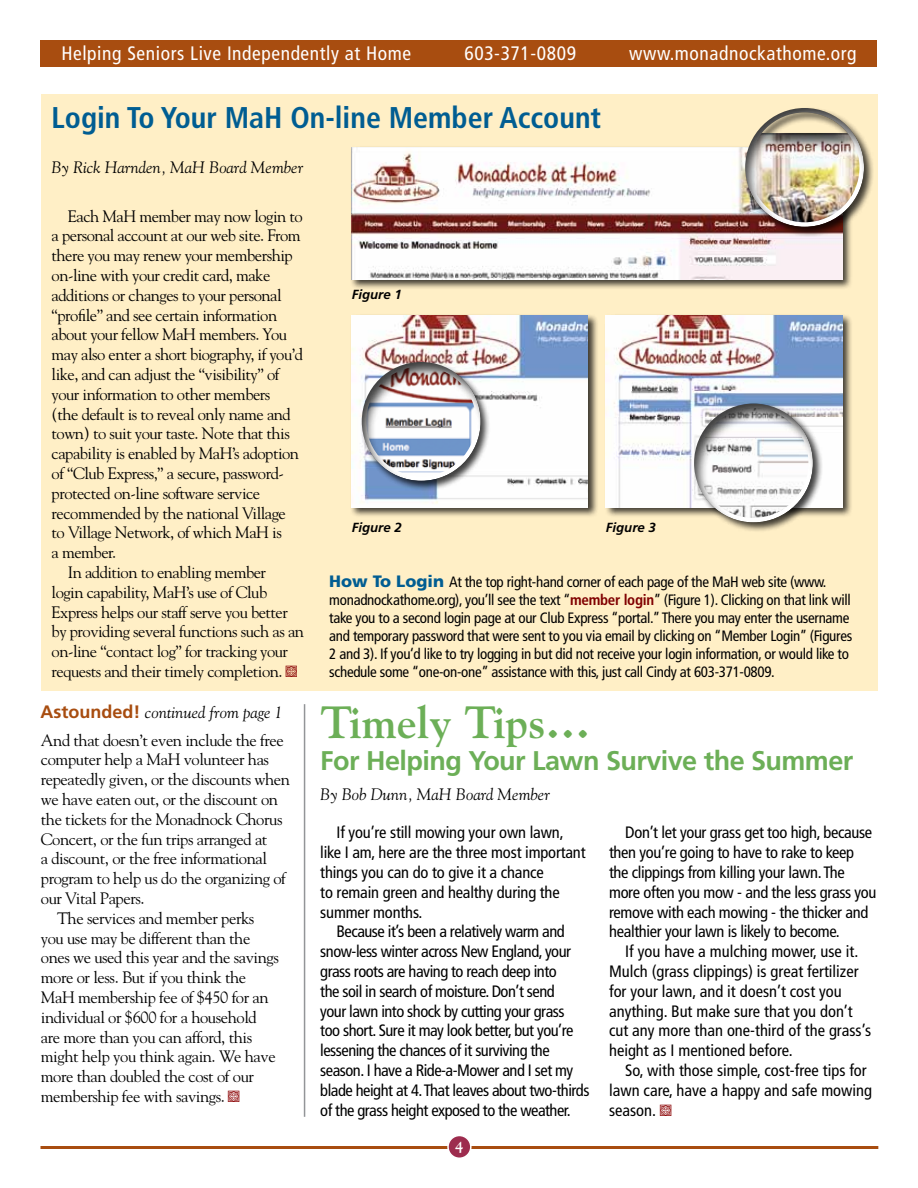
<style>
.page{position:relative;width:918px;height:1188px;background:#fff}
.page>*{position:absolute;margin:0;border:0;box-sizing:border-box;transform-origin:0 0}
.t1{font:700 45px "Goudy Std";color:#6caf57}
.t2{font:700 condensed 30px "Frutiger LT Std";color:#005d92}
.t3{font:700 27px "Frutiger LT Std";letter-spacing:-.02em;color:#6caf57}
.t4{font:condensed 19.5px "Frutiger LT Std";letter-spacing:.03em;color:#fff}
.t5{font:16.5px "Goudy Std";letter-spacing:-.03em;color:#000}
.t6{font:condensed 16.5px/19.8px "Frutiger LT Std";letter-spacing:-.02em;color:#000}
.t7{font:condensed 16.5px/19.8px "Frutiger LT Std";color:#000}
.t8{font:italic 16.5px "Goudy Std";color:#000}
.t9{font:condensed 15px/18px "Frutiger LT Std";letter-spacing:-.02em;color:#000}
.t10{font:700 15px "Goudy Std";color:#fff}
.t11{font:italic 700 13.2px "Frutiger LT Std";color:#000}
.s1{font-family:"Frutiger LT Std";font-weight:700;font-style:normal;font-size:18px;color:#a84d10}
.s2{font-weight:900;font-stretch:normal;font-size:16.5px;color:#005d92}
.s3{font-weight:700;color:#800000}
</style>
<div class="page">
<hr style="left:40px;top:1146px;width:838px;height:3px;background:#a84d10">
<div style="left:448px;top:1135px;width:23px;height:23px;background:#9d2c4e;border-radius:50%"></div>
<div style="left:447px;top:1135px;width:25px;height:24px;border:2px solid #fff;border-radius:50%"></div>
<div style="left:40px;top:40px;width:838px;height:28px;background:#a84d10"></div>
<div style="left:41px;top:94px;width:837px;height:597px;background:#ffefc6"></div>
<div style="left:350px;top:145px;width:503px;height:145px;background:#000;opacity:.75"></div>
<img style="left:352px;top:147px;width:490px;height:132px">
<div style="left:604px;top:314px;width:249px;height:204px;background:#000;opacity:.75"></div>
<img style="left:606px;top:315px;width:236px;height:193px">
<div style="left:743px;top:106px;width:131px;height:131px;background:#000;opacity:.75"></div>
<div style="left:745px;top:107px;width:122px;height:121px;background:#000;opacity:.75"></div>
<div style="left:350px;top:314px;width:248px;height:204px;background:#000;opacity:.75"></div>
<img style="left:352px;top:315px;width:236px;height:193px">
<div style="left:692px;top:402px;width:131px;height:130px;background:#000;opacity:.75"></div>
<div style="left:694px;top:402px;width:122px;height:122px;background:#000;opacity:.75"></div>
<div style="left:360px;top:360px;width:131px;height:131px;background:#000;opacity:.75"></div>
<div style="left:362px;top:361px;width:121px;height:121px;background:#000;opacity:.75"></div>
<hr style="left:304px;top:704px;width:1px;height:413px;background:#939598">
<p class="t4" style="left:61px;top:42px;width:351px">Helping Seniors Live Independently at Home</p>
<p class="t4" style="left:464px;top:42px;width:113px">603-371-0809</p>
<p class="t4" style="left:629px;top:42px;width:229px">www.monadnockathome.org</p>
<h2 class="t2" style="left:52px;top:100px;width:551px">Login To Your MaH On-line Member Account</h2>
<p class="t8" style="left:52px;top:157px;width:253px">By Rick Harnden, MaH Board Member</p>
<p class="t5" style="left:68px;top:206px;width:236px">Each MaH member may now login to</p>
<p class="t5" style="left:52px;top:225px;width:251px">a personal account at our web site. From</p>
<p class="t5" style="left:52px;top:245px;width:243px">there you may renew your membership</p>
<p class="t5" style="left:52px;top:265px;width:220px">on-line with your credit card, make</p>
<p class="t5" style="left:52px;top:285px;width:232px">additions or changes to your personal</p>
<p class="t5" style="left:52px;top:305px;width:227px">“profile” and see certain information</p>
<p class="t5" style="left:52px;top:324px;width:237px">about your fellow MaH members. You</p>
<p class="t5" style="left:52px;top:344px;width:253px">may also enter a short biography, if you’d</p>
<p class="t5" style="left:52px;top:364px;width:229px">like, and can adjust the “visibility” of</p>
<p class="t5" style="left:52px;top:384px;width:220px">your information to other members</p>
<p class="t5" style="left:52px;top:404px;width:241px">(the default is to reveal only name and</p>
<p class="t5" style="left:52px;top:423px;width:240px">town) to suit your taste. Note that this</p>
<p class="t5" style="left:52px;top:443px;width:249px">capability is enabled by MaH’s adoption</p>
<p class="t5" style="left:52px;top:463px;width:234px">of “Club Express,” a secure, password-</p>
<p class="t5" style="left:52px;top:483px;width:210px">protected on-line software service</p>
<p class="t5" style="left:52px;top:503px;width:236px">recommended by the national Village</p>
<p class="t5" style="left:52px;top:522px;width:232px">to Village Network, of which MaH is</p>
<p class="t5" style="left:52px;top:542px;width:66px">a member.</p>
<p class="t5" style="left:68px;top:562px;width:200px">In addition to enabling member</p>
<p class="t5" style="left:52px;top:582px;width:217px">login capability, MaH’s use of Club</p>
<p class="t5" style="left:52px;top:602px;width:238px">Express helps our staff serve you better</p>
<p class="t5" style="left:52px;top:621px;width:254px">by providing several functions such as an</p>
<p class="t5" style="left:52px;top:641px;width:238px">on-line “contact log” for tracking your</p>
<p class="t5" style="left:52px;top:661px;width:233px">requests and their timely completion.</p>
<p class="t8" style="left:40px;top:702px;width:244px"><span class="s1">Astounded!</span> continued from page 1</p>
<p class="t5" style="left:41px;top:730px;width:244px">And that doesn’t even include the free</p>
<p class="t5" style="left:41px;top:749px;width:230px">computer help a MaH volunteer has</p>
<p class="t5" style="left:41px;top:769px;width:251px">repeatedly given, or the discounts when</p>
<p class="t5" style="left:41px;top:789px;width:239px">we have eaten out, or the discount on</p>
<p class="t5" style="left:41px;top:809px;width:243px">the tickets for the Monadnock Chorus</p>
<p class="t5" style="left:41px;top:829px;width:228px">Concert, or the fun trips arranged at</p>
<p class="t5" style="left:41px;top:848px;width:228px">a discount, or the free informational</p>
<p class="t5" style="left:41px;top:868px;width:247px">program to help us do the organizing of</p>
<p class="t5" style="left:41px;top:888px;width:105px">our Vital Papers.</p>
<p class="t5" style="left:57px;top:908px;width:199px">The services and member perks</p>
<p class="t5" style="left:41px;top:928px;width:211px">you use may be different than the</p>
<p class="t5" style="left:41px;top:947px;width:240px">ones we used this year and the savings</p>
<p class="t5" style="left:41px;top:967px;width:207px">more or less. But if you think the</p>
<p class="t5" style="left:41px;top:987px;width:229px">MaH membership fee of $450 for an</p>
<p class="t5" style="left:41px;top:1007px;width:218px">individual or $600 for a household</p>
<p class="t5" style="left:41px;top:1027px;width:213px">are more than you can afford, this</p>
<p class="t5" style="left:41px;top:1046px;width:236px">might help you think again. We have</p>
<p class="t5" style="left:41px;top:1066px;width:215px">more than doubled the cost of our</p>
<p class="t5" style="left:41px;top:1086px;width:186px">membership fee with savings.</p>
<p class="t11" style="left:352px;top:286px;width:51px">Figure 1</p>
<p class="t11" style="left:352px;top:520px;width:51px">Figure 2</p>
<p class="t11" style="left:606px;top:520px;width:51px">Figure 3</p>
<p class="t9" style="left:329px;top:573px;width:524px"><span class="s2">How To Login</span> At the top right-hand corner of each page of the MaH web site (www. monadnockathome.org), you’ll see the text “<span class="s3">member login</span>” (Figure 1). Clicking on that link will take you to a second login page at our Club Express “portal.” There you may enter the username and temporary password that were sent to you via email by clicking on “Member Login” (Figures 2 and 3). If you‘d like to try logging in but did not receive your login information, or would like to schedule some “one-on-one” assistance with this, just call Cindy at 603-371-0809.</p>
<h1 class="t1" style="left:320px;top:695px;width:272px">Timely Tips…</h1>
<h3 class="t3" style="left:320px;top:745px;width:535px">For Helping Your Lawn Survive the Summer</h3>
<p class="t8" style="left:320px;top:784px;width:231px">By Bob Dunn, MaH Board Member</p>
<p class="t6" style="left:320px;top:823px;width:267px;text-indent:16px">If you’re still mowing your own lawn, like I am, here are the three most important things you can do to give it a chance<br>to remain green and healthy during the summer months.</p>
<p class="t6" style="left:320px;top:922px;width:271px;text-indent:16px">Because it’s been a relatively warm and snow-less winter across New England, your grass roots are having to reach deep into<br>the soil in search of moisture. Don’t send<br>your lawn into shock by cutting your grass<br>too short. Sure it may look better, but you’re lessening the chances of it surviving the season. I have a Ride-a-Mower and I set my blade height at 4. That leaves about two-thirds of the grass height exposed to the weather.</p>
<p class="t10" style="left:455px;top:1137px;width:10px">4</p>
<p class="t6" style="left:609px;top:823px;width:269px;text-indent:16px">Don’t let your grass get too high, because then you’re going to have to rake to keep the clippings from killing your lawn. The more often you mow - and the less grass you remove with each mowing - the thicker and healthier your lawn is likely to become.</p>
<p class="t7" style="left:609px;top:942px;width:264px;text-indent:16px">If you have a mulching mower, use it.<br>Mulch (grass clippings) is great fertilizer for your lawn, and it doesn’t cost you anything. But make sure that you don’t cut any more than one-third of the grass’s height as I mentioned before.</p>
<p class="t7" style="left:609px;top:1060px;width:264px;text-indent:16px">So, with those simple, cost-free tips for lawn care, have a happy and safe mowing season.</p>
</div>
